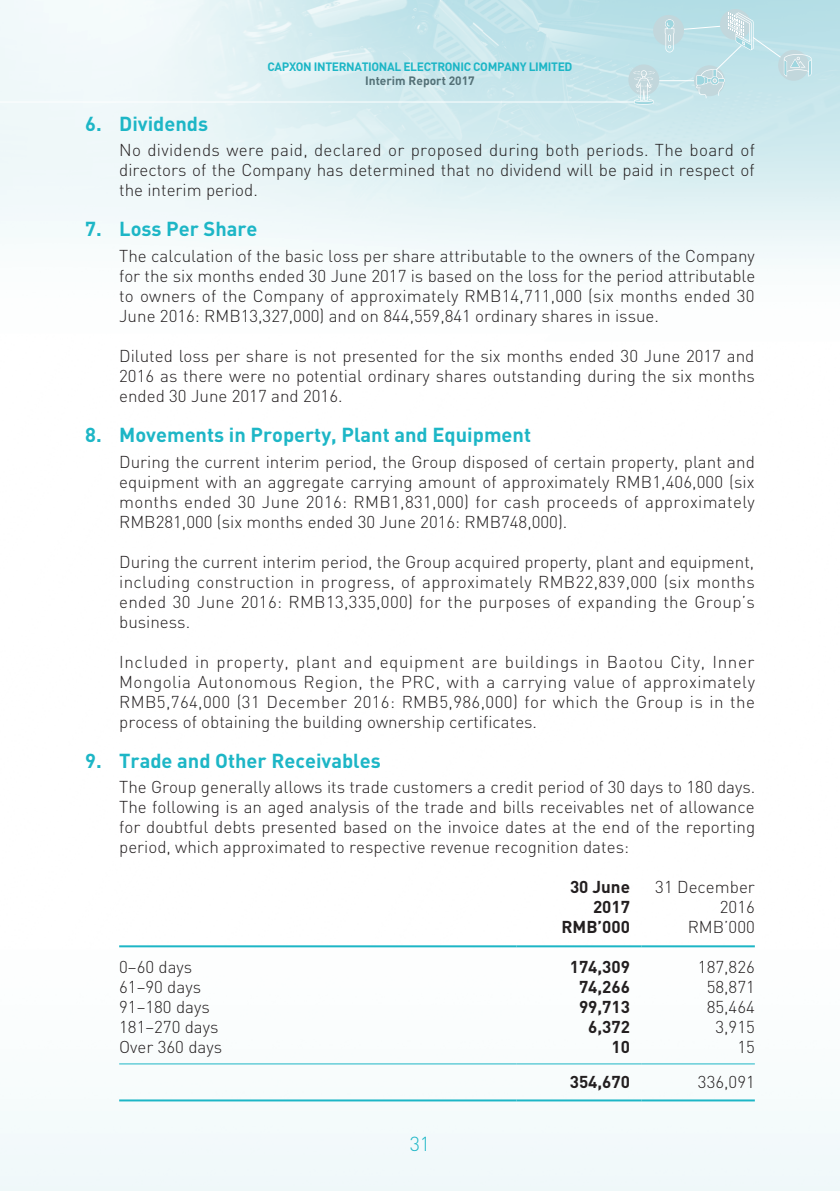
<style>
.page{position:relative;width:840px;height:1191px;background:#fff}
.page>*{position:absolute;margin:0;border:0;box-sizing:border-box;transform-origin:0 0}
.t1{font:700 20px "DIN";color:#1db6c6}
.t2{font:300 20px "DIN";color:#1db6c6}
.t3{font:300 17px/20px "DIN";color:#231f20;text-align:justify}
.t4{font:700 17px/20px "DIN";color:#231f20;text-align:right}
.t5{font:700 12px "DIN";letter-spacing:-.03em;color:#1db6c6}
.t6{font:700 12px "DIN";color:#537076}
</style>
<div class="page">
<img style="left:0;top:0;width:839px;height:1191px">
<div style="left:719px;top:9px;width:31px;height:31px;background:#c2d7dc;border-radius:50%"></div>
<div style="left:652px;top:15px;width:31px;height:31px;background:#c2d7dc;border-radius:50%"></div>
<svg style="left:664px;top:19px;width:10px;height:33px"></svg>
<div style="left:628px;top:64px;width:31px;height:31px;background:#c2d7dc;border-radius:50%"></div>
<svg style="left:632px;top:70px;width:22px;height:35px"></svg>
<svg style="left:682px;top:12px;width:129px;height:86px;background:#c0e1e7"></svg>
<hr style="left:659px;top:80px;width:34px;height:1px;background:#fff">
<hr style="left:0;top:101px;width:634px;height:1px;background:#fff">
<hr style="left:119px;top:945px;width:397px;height:2px;background:#1db6c6">
<hr style="left:516px;top:945px;width:125px;height:2px;background:#1db6c6">
<hr style="left:641px;top:945px;width:113px;height:2px;background:#1db6c6">
<hr style="left:119px;top:1063px;width:397px;height:1px;background:#1db6c6">
<hr style="left:516px;top:1063px;width:125px;height:1px;background:#1db6c6">
<hr style="left:641px;top:1063px;width:113px;height:1px;background:#1db6c6">
<hr style="left:119px;top:1099px;width:397px;height:2px;background:#1db6c6">
<hr style="left:516px;top:1099px;width:125px;height:2px;background:#1db6c6">
<hr style="left:641px;top:1099px;width:113px;height:2px;background:#1db6c6">
<p class="t5" style="left:267px;top:59px;width:306px">CAPXON INTERNATIONAL ELECTRONIC COMPANY LIMITED</p>
<p class="t6" style="left:365px;top:73px;width:111px">Interim Report 2017</p>
<p class="t1" style="left:85px;top:110px;width:124px">6. Dividends</p>
<p class="t3" style="left:119px;top:140px;width:637px">No dividends were paid, declared or proposed during both periods. The board of directors of the Company has determined that no dividend will be paid in respect of the interim period.</p>
<p class="t1" style="left:85px;top:216px;width:174px">7. Loss Per Share</p>
<p class="t3" style="left:119px;top:246px;width:637px">The calculation of the basic loss per share attributable to the owners of the Company for the six months ended 30 June 2017 is based on the loss for the period attributable to owners of the Company of approximately RMB14,711,000 (six months ended 30<br>June 2016: RMB13,327,000) and on 844,559,841 ordinary shares in issue.</p>
<p class="t3" style="left:119px;top:346px;width:637px">Diluted loss per share is not presented for the six months ended 30 June 2017 and 2016 as there were no potential ordinary shares outstanding during the six months ended 30 June 2017 and 2016.</p>
<p class="t1" style="left:85px;top:422px;width:447px">8. Movements in Property, Plant and Equipment</p>
<p class="t3" style="left:119px;top:451px;width:637px">During the current interim period, the Group disposed of certain property, plant and equipment with an aggregate carrying amount of approximately RMB1,406,000 (six months ended 30 June 2016: RMB1,831,000) for cash proceeds of approximately RMB281,000 (six months ended 30 June 2016: RMB748,000).</p>
<p class="t3" style="left:119px;top:551px;width:637px">During the current interim period, the Group acquired property, plant and equipment, including construction in progress, of approximately RMB22,839,000 (six months ended 30 June 2016: RMB13,335,000) for the purposes of expanding the Group’s business.</p>
<p class="t3" style="left:119px;top:651px;width:637px">Included in property, plant and equipment are buildings in Baotou City, Inner Mongolia Autonomous Region, the PRC, with a carrying value of approximately RMB5,764,000 (31 December 2016: RMB5,986,000) for which the Group is in the process of obtaining the building ownership certificates.</p>
<p class="t1" style="left:85px;top:747px;width:297px">9. Trade and Other Receivables</p>
<p class="t3" style="left:119px;top:777px;width:637px">The Group generally allows its trade customers a credit period of 30 days to 180 days.<br>The following is an aged analysis of the trade and bills receivables net of allowance for doubtful debts presented based on the invoice dates at the end of the reporting period, which approximated to respective revenue recognition dates:</p>
<p class="t4" style="left:569px;top:876px;width:61px">30 June<br>2017</p>
<p class="t3" style="left:655px;top:877px;width:101px;text-align:right">31 December<br>2016</p>
<p class="t4" style="left:561px;top:916px;width:70px">RMB’000</p>
<p class="t3" style="left:687px;top:917px;width:69px">RMB’000</p>
<p class="t3" style="left:119px;top:957px;width:75px">0–60 days</p>
<p class="t4" style="left:569px;top:956px;width:62px">174,309</p>
<p class="t3" style="left:697px;top:957px;width:58px">187,826</p>
<p class="t3" style="left:119px;top:977px;width:83px">61–90 days</p>
<p class="t4" style="left:578px;top:976px;width:52px">74,266</p>
<p class="t3" style="left:706px;top:977px;width:50px">58,871</p>
<p class="t3" style="left:119px;top:997px;width:92px">91–180 days</p>
<p class="t4" style="left:578px;top:996px;width:52px">99,713</p>
<p class="t3" style="left:706px;top:997px;width:50px">85,464</p>
<p class="t3" style="left:119px;top:1017px;width:101px">181–270 days</p>
<p class="t4" style="left:588px;top:1016px;width:43px">6,372</p>
<p class="t3" style="left:715px;top:1017px;width:41px">3,915</p>
<p class="t3" style="left:119px;top:1037px;width:104px">Over 360 days</p>
<p class="t4" style="left:611px;top:1036px;width:20px">10</p>
<p class="t3" style="left:737px;top:1037px;width:19px">15</p>
<p class="t4" style="left:569px;top:1070px;width:62px">354,670</p>
<p class="t3" style="left:697px;top:1071px;width:58px">336,091</p>
<p class="t2" style="left:409px;top:1131px;width:22px">31</p>
</div>
